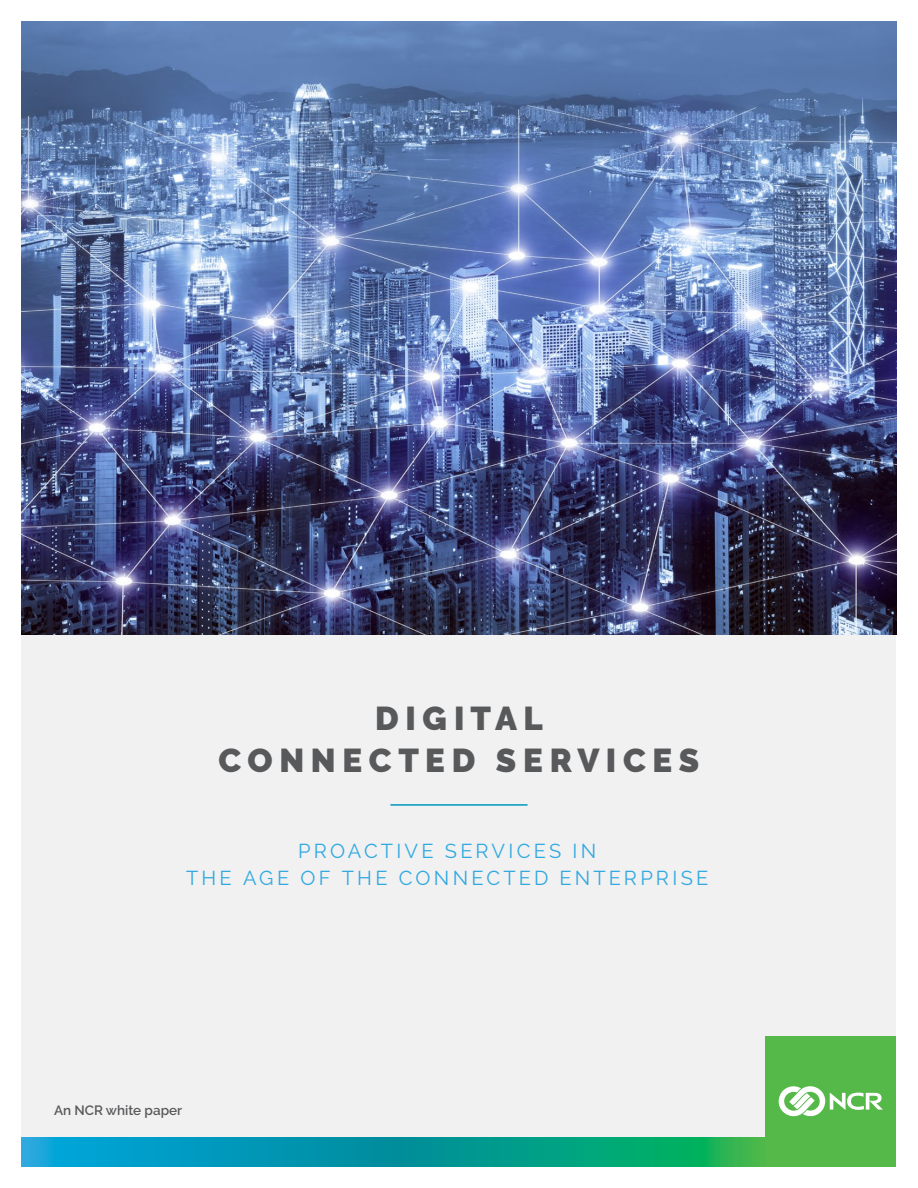
<style>
.page{position:relative;width:918px;height:1188px;background:#fff}
.page>*{position:absolute;margin:0;border:0;box-sizing:border-box;transform-origin:0 0}
.t1{font:900 33px/42px "Raleway";letter-spacing:.2em;color:#58595b;text-align:center}
.t2{font:20.1px/27.6px "Raleway";letter-spacing:.16em;color:#31a9e0;text-align:center}
.t3{font:600 13.5px "Raleway";color:#58595b}
</style>
<div class="page">
<div style="left:22px;top:22px;width:874px;height:1144px;background:#f1f1f2"></div>
<svg style="left:22px;top:1137px;width:744px;height:29px;background:#059f9b"></svg>
<div style="left:766px;top:1036px;width:130px;height:130px;background:#54b948"></div>
<svg style="left:779px;top:1086px;width:104px;height:30px"></svg>
<img style="left:22px;top:22px;width:874px;height:612px">
<hr style="left:390px;top:804px;width:138px;height:2px;background:#0099bf">
<h1 class="t1" style="left:219px;top:698px;width:482px">DIGITAL<br>CONNECTED SERVICES</h1>
<p class="t2" style="left:186px;top:837px;width:524px">PROACTIVE SERVICES IN<br>THE AGE OF THE CONNECTED ENTERPRISE</p>
<p class="t3" style="left:54px;top:1103px;width:130px">An NCR white paper</p>
</div>
